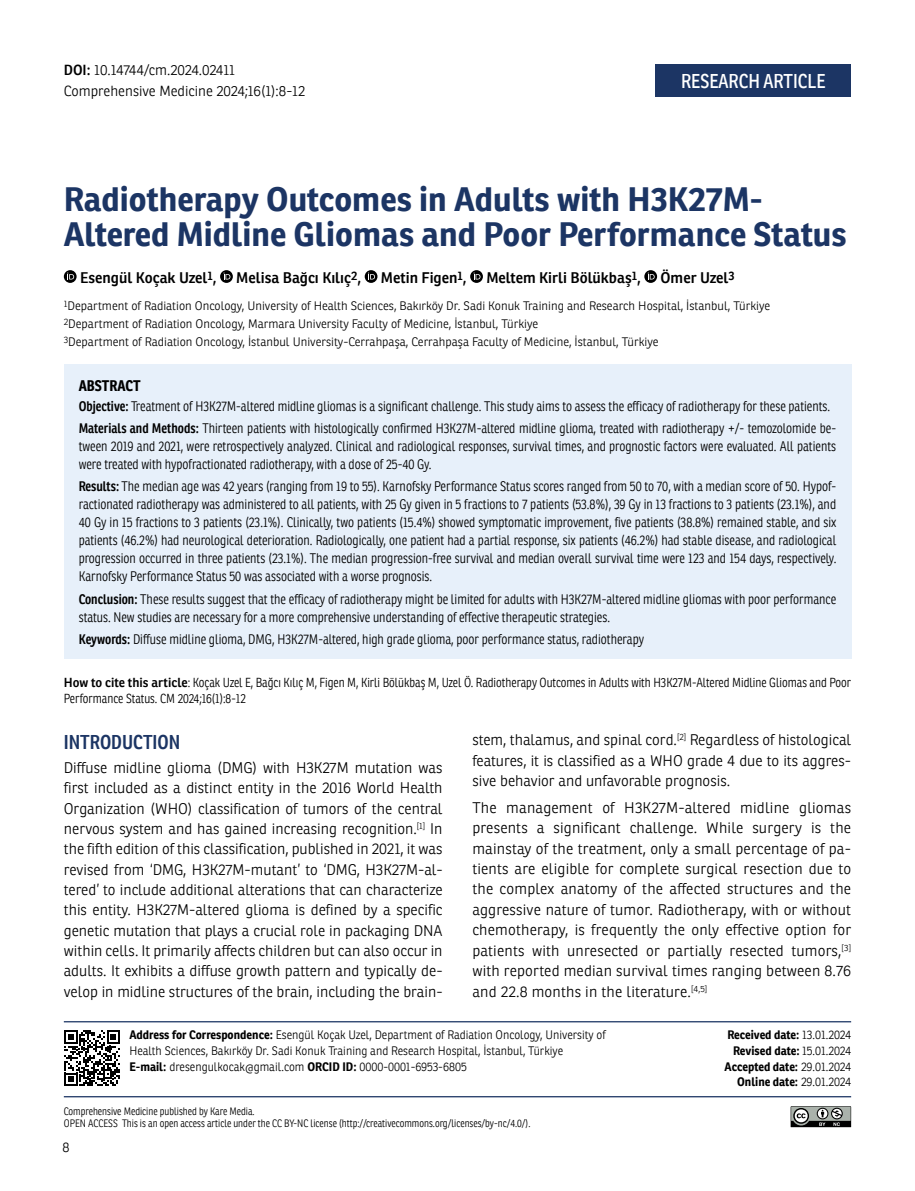
<style>
.page{position:relative;width:915px;height:1191px;background:#fff}
.page>*{position:absolute;margin:0;border:0;box-sizing:border-box;transform-origin:0 0}
.t1{font:700 33px/34.5px "Ronnia";color:#1c3564}
.t2{font:19.5px "Ronnia Cond";color:#fff}
.t3{font:600 19.5px "Ronnia Cond";color:#1c3564}
.t4{font:300 15px/20.2px "Ronnia";color:#000;text-align:justify}
.t5{font:600 15px "Ronnia";color:#000}
.t6{font:700 15px "Ronnia Cond";color:#000}
.t7{font:300 14.25px/21.5px "Ronnia";color:#000}
.t8{font:300 13.5px/18px "Ronnia Cond";color:#000}
.t9{font:300 13.5px "Ronnia";color:#000}
.t10{font:300 12.75px/16.5px "Ronnia Cond";color:#000}
.t11{font:300 12px/18px "Ronnia";color:#000}
.t12{font:300 12px/15.8px "Ronnia";color:#000;scale:.95 1}
.t13{font:700 12px/15.8px "Ronnia";color:#000;text-align:right;scale:.95 1}
.t14{font:300 10.5px/12px "Ronnia Cond";color:#000}
.s1{font-weight:600}
.s2{font-family:"Ronnia";font-weight:600}
.s3{font-weight:700}
.s4{font-weight:300}
</style>
<div class="page">
<hr style="left:64px;top:1096px;width:786px;height:1px;background:#1c3564">
<svg style="left:790px;top:1106px;width:62px;height:22px"></svg>
<svg style="left:64px;top:270px;width:13px;height:13px"></svg>
<svg style="left:67px;top:272px;width:7px;height:7px"></svg>
<svg style="left:220px;top:270px;width:13px;height:13px"></svg>
<svg style="left:223px;top:272px;width:7px;height:7px"></svg>
<svg style="left:364px;top:270px;width:13px;height:13px"></svg>
<svg style="left:368px;top:272px;width:7px;height:7px"></svg>
<svg style="left:470px;top:270px;width:13px;height:13px"></svg>
<svg style="left:473px;top:272px;width:7px;height:7px"></svg>
<svg style="left:644px;top:270px;width:13px;height:13px"></svg>
<svg style="left:647px;top:272px;width:7px;height:7px"></svg>
<div style="left:655px;top:64px;width:195px;height:32px;background:#1c3564"></div>
<svg style="left:64px;top:1030px;width:56px;height:56px"></svg>
<hr style="left:64px;top:1021px;width:786px;height:1px;background:#1c3564">
<div style="left:64px;top:364px;width:786px;height:294px;background:#e7f0fa"></div>
<p class="t7" style="left:64px;top:59px;width:243px"><span class="s1">DOI:</span> 10.14744/cm.2024.02411<br>Comprehensive Medicine 2024;16(1):8-12</p>
<h2 class="t2" style="left:680px;top:68px;width:146px">RESEARCH ARTICLE</h2>
<h1 class="t1" style="left:64px;top:182px;width:784px">Radiotherapy Outcomes in Adults with H3K27M-<br>Altered Midline Gliomas and Poor Performance Status</h1>
<p class="t5" style="left:80px;top:268px;width:138px">Esengül Koçak Uzel<sup>1</sup>,</p>
<p class="t5" style="left:236px;top:268px;width:126px">Melisa Bağcı Kılıç<sup>2</sup>,</p>
<p class="t5" style="left:381px;top:268px;width:87px">Metin Figen<sup>1</sup>,</p>
<p class="t5" style="left:486px;top:268px;width:156px">Meltem Kirli Bölükbaş<sup>1</sup>,</p>
<p class="t5" style="left:660px;top:268px;width:76px">Ömer Uzel<sup>3</sup></p>
<p class="t11" style="left:64px;top:297px;width:707px"><sup>1</sup>Department of Radiation Oncology, University of Health Sciences, Bakırköy Dr. Sadi Konuk Training and Research Hospital, İstanbul, Türkiye<br><sup>2</sup>Department of Radiation Oncology, Marmara University Faculty of Medicine, İstanbul, Türkiye<br><sup>3</sup>Department of Radiation Oncology, İstanbul University-Cerrahpaşa, Cerrahpaşa Faculty of Medicine, İstanbul, Türkiye</p>
<p class="t6" style="left:79px;top:375px;width:63px">ABSTRACT</p>
<p class="t8" style="left:79px;top:395px;width:758px;line-height:22.2px"><span class="s1">Objective:</span> Treatment of H3K27M-altered midline gliomas is a significant challenge. This study aims to assess the efficacy of radiotherapy for these patients.<br><span class="s1">Materials and Methods:</span> Thirteen patients with histologically confirmed H3K27M-altered midline glioma, treated with radiotherapy +/- temozolomide be-</p>
<p class="t8" style="left:79px;top:437px;width:758px">tween 2019 and 2021, were retrospectively analyzed. Clinical and radiological responses, survival times, and prognostic factors were evaluated. All patients were treated with hypofractionated radiotherapy, with a dose of 25-40 Gy.</p>
<p class="t8" style="left:79px;top:477px;width:758px;text-align:justify"><span class="s1">Results:</span> The median age was 42 years (ranging from 19 to 55). Karnofsky Performance Status scores ranged from 50 to 70, with a median score of 50. Hypof&shy;ractionated radiotherapy was administered to all patients, with 25 Gy given in 5 fractions to 7 patients (53.8%), 39 Gy in 13 fractions to 3 patients (23.1%), and 40 Gy in 15 fractions to 3 patients (23.1%). Clinically, two patients (15.4%) showed symptomatic improvement, five patients (38.8%) remained stable, and six patients (46.2%) had neurological deterioration. Radiologically, one patient had a partial response, six patients (46.2%) had stable disease, and radiological progression occurred in three patients (23.1%). The median progression-free survival and median overall survival time were 123 and 154 days, respectively.<br>Karnofsky Performance Status 50 was associated with a worse prognosis.</p>
<p class="t8" style="left:79px;top:590px;width:758px"><span class="s1">Conclusion:</span> These results suggest that the efficacy of radiotherapy might be limited for adults with H3K27M-altered midline gliomas with poor performance status. New studies are necessary for a more comprehensive understanding of effective therapeutic strategies.</p>
<p class="t8" style="left:79px;top:630px;width:566px"><span class="s1">Keywords:</span> Diffuse midline glioma, DMG, H3K27M-altered, high grade glioma, poor performance status, radiotherapy</p>
<p class="t10" style="left:64px;top:674px;width:788px"><span class="s2">How to cite this article</span>: Koçak Uzel E, Bağcı Kılıç M, Figen M, Kirli Bölükbaş M, Uzel Ö. Radiotherapy Outcomes in Adults with H3K27M-Altered Midline Gliomas and Poor<br>Performance Status. CM 2024;16(1):8-12</p>
<h2 class="t3" style="left:64px;top:730px;width:118px">INTRODUCTION</h2>
<p class="t4" style="left:64px;top:757px;width:380px">Diffuse midline glioma (DMG) with H3K27M mutation was first included as a distinct entity in the 2016 World Health Organization (WHO) classification of tumors of the central nervous system and has gained increasing recognition.<sup>[1]</sup> In the fifth edition of this classification, published in 2021, it was revised from ‘DMG, H3K27M-mutant’ to ‘DMG, H3K27M-al&shy;tered’ to include additional alterations that can characterize this entity. H3K27M-altered glioma is defined by a specific genetic mutation that plays a crucial role in packaging DNA within cells. It primarily affects children but can also occur in adults. It exhibits a diffuse growth pattern and typically de&shy;velop in midline structures of the brain, including the brain-</p>
<p class="t4" style="left:472px;top:729px;width:380px">stem, thalamus, and spinal cord.<sup>[2]</sup> Regardless of histological features, it is classified as a WHO grade 4 due to its aggres&shy;sive behavior and unfavorable prognosis.</p>
<p class="t4" style="left:472px;top:797px;width:380px">The management of H3K27M-altered midline gliomas presents a significant challenge. While surgery is the mainstay of the treatment, only a small percentage of pa&shy;tients are eligible for complete surgical resection due to the complex anatomy of the affected structures and the aggressive nature of tumor. Radiotherapy, with or without chemotherapy, is frequently the only effective option for patients with unresected or partially resected tumors,<sup>[3] </sup>with reported median survival times ranging between 8.76 and 22.8 months in the literature.<sup>[4,5]</sup></p>
<p class="t12" style="left:129px;top:1027px;width:502px"><span class="s3">Address for Correspondence:</span> Esengül Koçak Uzel, Department of Radiation Oncology, University of<br>Health Sciences, Bakırköy Dr. Sadi Konuk Training and Research Hospital, İstanbul, Türkiye<br><span class="s3">E-mail:</span> dresengulkocak@gmail.com <span class="s3">ORCID ID:</span> 0000-0001-6953-6805</p>
<p class="t13" style="left:724px;top:1027px;width:135px">Received date: <span class="s4">13.01.2024<br></span>Revised date: <span class="s4">15.01.2024<br></span>Accepted date: <span class="s4">29.01.2024<br></span>Online date: <span class="s4">29.01.2024</span></p>
<p class="t14" style="left:64px;top:1105px;width:468px">Comprehensive Medicine published by Kare Media.<br>OPEN ACCESS This is an open access article under the CC BY-NC license (http://creativecommons.org/licenses/by-nc/4.0/).</p>
<p class="t9" style="left:62px;top:1139px;width:9px">8</p>
</div>
